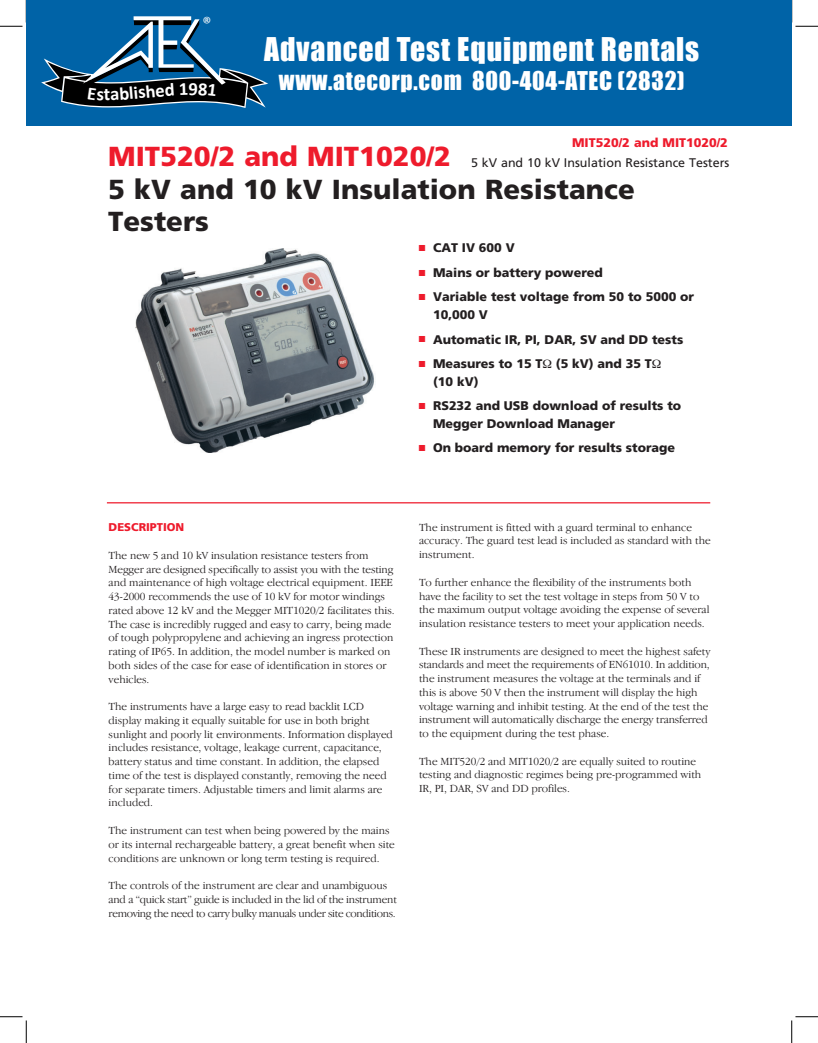
<style>
.page{position:relative;width:818px;height:1043px;background:#fff}
.page>*{position:absolute;margin:0;border:0;box-sizing:border-box;transform-origin:0 0}
.t1{font:30px "Impact";letter-spacing:.03em;color:#fff}
.t2{font:900 27.5px/32.5px "Frutiger";color:#231f20}
.t3{font:900 27.5px "Frutiger";color:#ee1b2c}
.t4{font:23.75px "Impact";letter-spacing:.03em;color:#fff}
.t5{font:700 18.5px "Calibri";color:#fff}
.t6{font:17.75px "Calibri";color:#fff}
.t7{font:900 12.5px/17.5px "Frutiger";color:#231f20}
.t8{font:12.5px "Frutiger";color:#231f20}
.t9{font:900 12.5px "Frutiger";color:#ee1b2c}
.t10{font:300 11.25px/13.8px "Garamond IT Cby BT";color:#231f20}
.t11{font:300 11.25px/13.8px "Garamond IT Cby BT";letter-spacing:-.02em;color:#231f20}
.t12{font:900 11.25px "Frutiger";color:#ee1b2c}
.s1{color:#ee1b2c}
</style>
<div class="page">
<hr style="left:107px;top:502px;width:603px;height:1px;background:#ee1b2c">
<img style="left:136px;top:248px;width:238px;height:205px">
<svg style="left:0;top:0;width:26px;height:27px"></svg>
<svg style="left:0;top:1016px;width:27px;height:26px"></svg>
<svg style="left:791px;top:0;width:27px;height:27px"></svg>
<svg style="left:791px;top:1016px;width:27px;height:26px"></svg>
<div style="left:26px;top:0;width:765px;height:125px;background:#0063a7"></div>
<svg style="left:41px;top:16px;width:227px;height:92px"></svg>
<h3 class="t6" style="left:202px;top:11px;width:11px">®</h3>
<h3 class="t5" style="left:104px;top:82px;width:8px">t</h3>
<h3 class="t5" style="left:128px;top:81px;width:37px;rotate:-5deg">lishe</h3>
<h3 class="t5" style="left:188px;top:77px;width:11px">9</h3>
<h1 class="t1" style="left:264px;top:26px;width:436px">Advanced Test Equipment Rentals</h1>
<h3 class="t4" style="left:279px;top:62px;width:407px">www.atecorp.com 800-404-ATEC (2832)</h3>
<p class="t9" style="left:572px;top:135px;width:157px">MIT520/2 and MIT1020/2</p>
<p class="t8" style="left:471px;top:155px;width:260px">5 kV and 10 kV Insulation Resistance Testers</p>
<h2 class="t3" style="left:108px;top:140px;width:344px">MIT520/2 and MIT1020/2</h2>
<h2 class="t2" style="left:108px;top:173px;width:528px">5 kV and 10 kV Insulation Resistance<br>Testers</h2>
<p class="t7" style="left:419px;top:239px;width:97px"><span class="s1">■</span> CAT IV 600 V</p>
<p class="t7" style="left:419px;top:264px;width:186px"><span class="s1">■</span> Mains or battery powered</p>
<p class="t7" style="left:433px;top:288px;width:262px;text-indent:-14px"><span class="s1">■</span> Variable test voltage from 50 to 5000 or<br>10,000 V</p>
<p class="t7" style="left:419px;top:330px;width:266px"><span class="s1">■</span> Automatic IR, PI, DAR, SV and DD tests</p>
<p class="t7" style="left:433px;top:355px;width:220px;text-indent:-14px"><span class="s1">■</span> Measures to 15 T (5 kV) and 35 T (10 kV)</p>
<p class="t7" style="left:433px;top:397px;width:250px;text-indent:-14px"><span class="s1">■</span> RS232 and USB download of results to<br>Megger Download Manager</p>
<p class="t7" style="left:419px;top:439px;width:258px"><span class="s1">■</span> On board memory for results storage</p>
<p class="t12" style="left:109px;top:520px;width:23px">Descriptio</p>
<p class="t12" style="left:175px;top:520px;width:10px">n</p>
<p class="t10" style="left:109px;top:548px;width:287px">The new 5 and 10 kV insulation resistance testers from Megger are designed specifically to assist you with the testing and maintenance of high voltage electrical equipment. IEEE 43-2000 recommends the use of 10 kV for motor windings rated above 12 kV and the Megger MIT1020/2 facilitates this.<br>The case is incredibly rugged and easy to carry, being made of tough polypropylene and achieving an ingress protection rating of IP65. In addition, the model number is marked on both sides of the case for ease of identification in stores or vehicles.</p>
<p class="t10" style="left:109px;top:699px;width:286px">The instruments have a large easy to read backlit LCD display making it equally suitable for use in both bright sunlight and poorly lit environments. Information displayed includes resistance, voltage, leakage current, capacitance, battery status and time constant. In addition, the elapsed time of the test is displayed constantly, removing the need for separate timers. Adjustable timers and limit alarms are included.</p>
<p class="t10" style="left:109px;top:823px;width:288px">The instrument can test when being powered by the mains or its internal rechargeable battery, a great benefit when site conditions are unknown or long term testing is required.</p>
<p class="t11" style="left:109px;top:878px;width:290px">The controls of the instrument are clear and unambiguous and a “quick start” guide is included in the lid of the instrument removing the need to carry bulky manuals under site conditions.</p>
<p class="t10" style="left:419px;top:520px;width:293px">The instrument is fitted with a guard terminal to enhance accuracy. The guard test lead is included as standard with the instrument.</p>
<p class="t10" style="left:419px;top:575px;width:292px">To further enhance the flexibility of the instruments both have the facility to set the test voltage in steps from 50 V to the maximum output voltage avoiding the expense of several insulation resistance testers to meet your application needs.</p>
<p class="t10" style="left:419px;top:644px;width:293px">These IR instruments are designed to meet the highest safety standards and meet the requirements of EN61010. In addition, the instrument measures the voltage at the terminals and if this is above 50 V then the instrument will display the high voltage warning and inhibit testing. At the end of the test the instrument will automatically discharge the energy transferred to the equipment during the test phase.</p>
<p class="t10" style="left:419px;top:754px;width:284px">The MIT520/2 and MIT1020/2 are equally suited to routine testing and diagnostic regimes being pre-programmed with<br>IR, PI, DAR, SV and DD profiles.</p>
</div>
